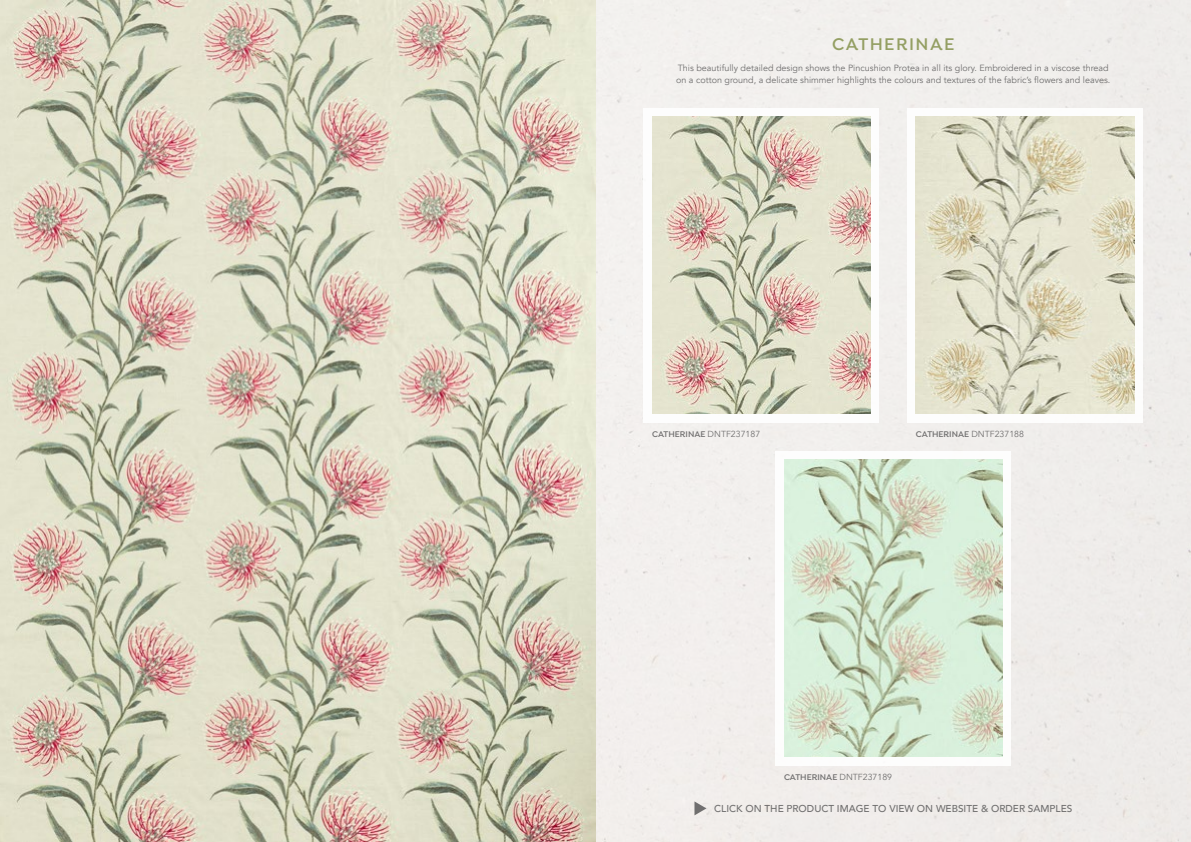
<style>
.page{position:relative;width:1191px;height:842px;background:#fff}
.page>*{position:absolute;margin:0;border:0;box-sizing:border-box;transform-origin:0 0}
.t1{font:600 18px "Isidora";letter-spacing:.08em;color:#949f63}
.t2{font:500 10px "Avenir";color:#706f6f}
.t3{font:9px/12px "Avenir";color:#706f6f}
.t4{font:600 8.8px "Isidora";color:#706f6f}
.s1{font-family:"Avenir";font-weight:400}
</style>
<div class="page">
<img style="left:0;top:0;width:1191px;height:842px">
<div style="left:643px;top:108px;width:236px;height:314px;background:#fff"></div>
<div style="left:775px;top:451px;width:236px;height:314px;background:#fff"></div>
<div style="left:907px;top:108px;width:235px;height:314px;background:#fff"></div>
<img style="left:652px;top:116px;width:218px;height:298px">
<img style="left:784px;top:459px;width:218px;height:298px">
<img style="left:916px;top:116px;width:218px;height:298px">
<svg style="left:694px;top:801px;width:12px;height:14px"></svg>
<h1 class="t1" style="left:832px;top:34px;width:124px">CATHERINAE</h1>
<p class="t3" style="left:676px;top:62px;width:436px">This beautifully detailed design shows the Pincushion Protea in all its glory. Embroidered in a viscose thread on a cotton ground, a delicate shimmer highlights the colours and textures of the fabric’s flowers and leaves.</p>
<p class="t4" style="left:652px;top:429px;width:110px">CATHERINAE <span class="s1">DNTF237187</span></p>
<p class="t4" style="left:916px;top:429px;width:110px">CATHERINAE <span class="s1">DNTF237188</span></p>
<p class="t4" style="left:784px;top:772px;width:110px">CATHERINAE <span class="s1">DNTF237189</span></p>
<p class="t2" style="left:714px;top:800px;width:360px">CLICK ON THE PRODUCT IMAGE TO VIEW ON WEBSITE &amp; ORDER SAMPLES</p>
</div>
